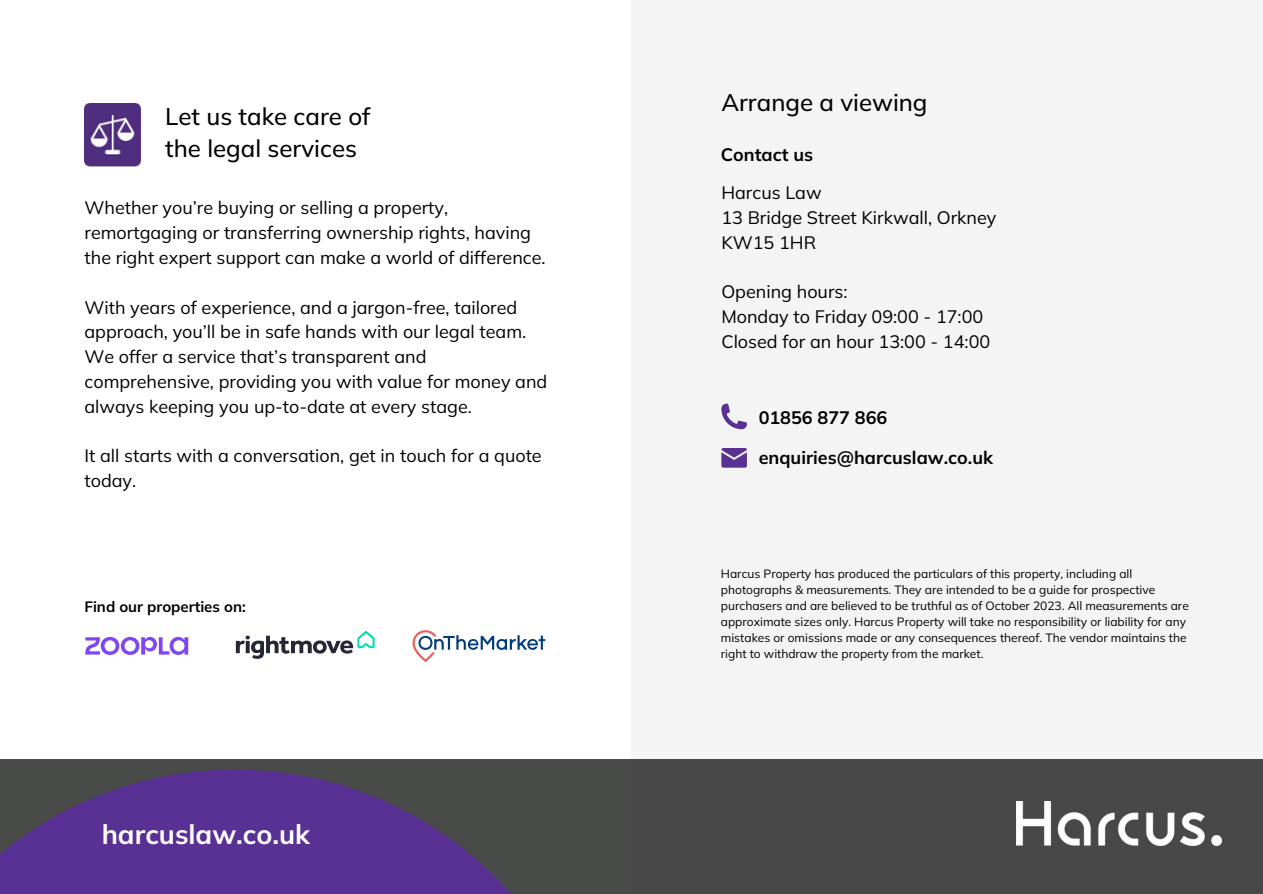
<style>
.page{position:relative;width:1263px;height:894px;background:#fff}
.page>*{position:absolute;margin:0;border:0;box-sizing:border-box;transform-origin:0 0}
.t1{font:700 27px "Mulish";color:#fff}
.t2{font:500 24px/32.7px "Mulish";color:#000}
.t3{font:18px/24.8px "Mulish";color:#000}
.t4{font:700 18px "Mulish";color:#000}
.t5{font:700 15px "Mulish";color:#000}
.t6{font:12px/16px "Mulish";color:#000}
</style>
<div class="page">
<div style="left:631px;top:0;width:632px;height:893px;background:#f4f4f5"></div>
<svg style="left:721px;top:403px;width:26px;height:26px"></svg>
<svg style="left:721px;top:448px;width:26px;height:19px"></svg>
<div style="left:0;top:759px;width:1263px;height:134px;background:#474847"></div>
<img style="left:1017px;top:801px;width:204px;height:44px">
<svg style="left:0;top:769px;width:510px;height:124px;fill:#593093"></svg>
<svg style="left:85px;top:636px;width:103px;height:18px"></svg>
<svg style="left:236px;top:630px;width:139px;height:28px"></svg>
<svg style="left:412px;top:630px;width:133px;height:32px"></svg>
<img style="left:84px;top:103px;width:57px;height:63px">
<h4 class="t2" style="left:165px;top:99px;width:207px">Let us take care of the legal services</h4>
<h2 class="t3" style="left:84px;top:195px;width:463px">Whether you’re buying or selling a property, remortgaging or transferring ownership rights, having the right expert support can make a world of difference.</h2>
<h4 class="t3" style="left:84px;top:294px;width:464px">With years of experience, and a jargon-free, tailored approach, you’ll be in safe hands with our legal team.<br>We offer a service that’s transparent and comprehensive, providing you with value for money and always keeping you up-to-date at every stage.</h4>
<h4 class="t3" style="left:84px;top:443px;width:459px">It all starts with a conversation, get in touch for a quote today.</h4>
<p class="t5" style="left:84px;top:596px;width:163px">Find our properties on:</p>
<h3 class="t1" style="left:102px;top:816px;width:210px">harcuslaw.co.uk</h3>
<p class="t2" style="left:721px;top:85px;width:208px">Arrange a viewing</p>
<h4 class="t4" style="left:721px;top:143px;width:94px">Contact us</h4>
<h3 class="t3" style="left:721px;top:180px;width:277px">Harcus Law<br>13 Bridge Street Kirkwall, Orkney<br>KW15 1HR</h3>
<h4 class="t3" style="left:721px;top:279px;width:270px">Opening hours:<br>Monday to Friday 09:00 - 17:00<br>Closed for an hour 13:00 - 14:00</h4>
<p class="t4" style="left:759px;top:406px;width:130px">01856 877 866</p>
<h3 class="t4" style="left:759px;top:446px;width:236px">enquiries@harcuslaw.co.uk</h3>
<p class="t6" style="left:721px;top:565px;width:469px">Harcus Property has produced the particulars of this property, including all photographs &amp; measurements. They are intended to be a guide for prospective purchasers and are believed to be truthful as of October 2023. All measurements are approximate sizes only. Harcus Property will take no responsibility or liability for any mistakes or omissions made or any consequences thereof. The vendor maintains the right to withdraw the property from the market.</p>
</div>
